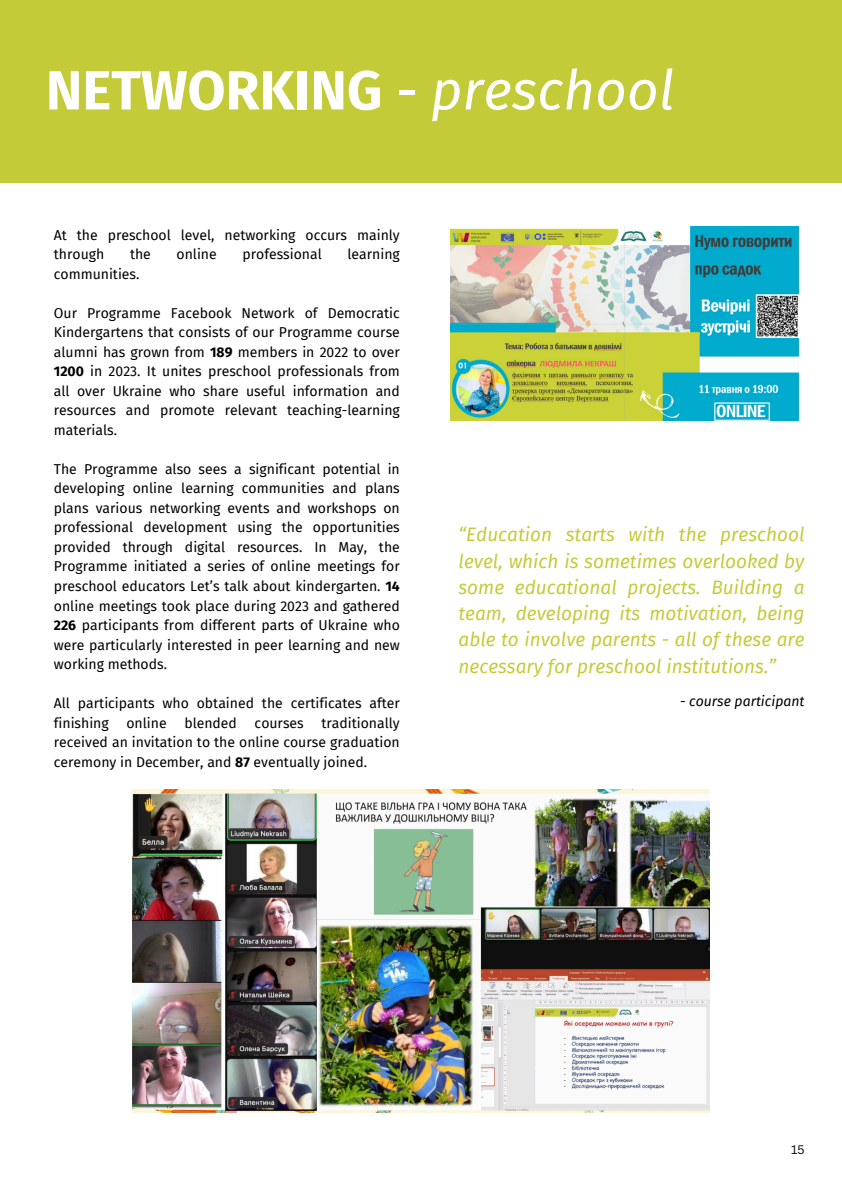
<style>
.page{position:relative;width:842px;height:1191px;background:#fff}
.page>*{position:absolute;margin:0;border:0;box-sizing:border-box;transform-origin:0 0}
.t1{font:700 55px "Fira Sans";color:#fff}
.t2{font:italic 19px/26.2px "Fira Sans";color:#c4cb38;text-align:justify}
.t3{font:14px/19.5px "Fira Sans";color:#000;text-align:justify}
.t4{font:italic 14px "Fira Sans";color:#000}
.t5{font:12px "Canva Sans";color:#000}
.s1{font-weight:400}
.s2{font-weight:400;font-style:italic}
.s3{font-weight:700}
</style>
<div class="page">
<div style="left:0;top:0;width:842px;height:183px;background:#c4cb38"></div>
<img style="left:132px;top:789px;width:577px;height:323px">
<img style="left:451px;top:227px;width:347px;height:193px">
<h1 class="t1" style="left:46px;top:58px;width:630px">NETWORKING <span class="s1">-</span> <span class="s2">preschool</span></h1>
<p class="t3" style="left:54px;top:225px;width:347px">At the preschool level, networking occurs mainly through</p>
<p class="t3" style="left:130px;top:245px;width:22px">the</p>
<p class="t3" style="left:177px;top:245px;width:42px">online</p>
<p class="t3" style="left:242px;top:245px;width:81px">professional</p>
<p class="t3" style="left:347px;top:245px;width:54px">learning</p>
<p class="t3" style="left:54px;top:264px;width:87px">communities.</p>
<p class="t3" style="left:54px;top:303px;width:347px">Our Programme Facebook Network of Democratic Kindergartens that consists of our Programme course alumni has grown from <span class="s3">189</span> members in 2022 to over <span class="s3">1200</span> in 2023. It unites preschool professionals from all over Ukraine who share useful information and resources and promote relevant teaching-learning materials.</p>
<p class="t3" style="left:54px;top:459px;width:347px">The Programme also sees a significant potential in developing online learning communities and plans plans various networking events and workshops on professional development using the opportunities provided through digital resources. In May, the Programme initiated a series of online meetings for preschool educators Let’s talk about kindergarten. <span class="s3">14 </span>online meetings took place during 2023 and gathered <span class="s3">226</span> participants from different parts of Ukraine who were particularly interested in peer learning and new working methods.</p>
<p class="t3" style="left:54px;top:693px;width:347px">All participants who obtained the certificates after finishing</p>
<p class="t3" style="left:54px;top:713px;width:347px;text-indent:268px">traditionally received an invitation to the online course graduation ceremony in December, and <span class="s3">87</span> eventually joined.</p>
<p class="t3" style="left:126px;top:713px;width:42px">online</p>
<p class="t3" style="left:184px;top:713px;width:54px">blended</p>
<p class="t3" style="left:255px;top:713px;width:51px">courses</p>
<p class="t2" style="left:459px;top:521px;width:347px">“Education starts with the preschool level, which is sometimes overlooked by some educational projects. Building a team, developing its motivation, being able to involve parents - all of these are necessary for preschool institutions.”</p>
<p class="t4" style="left:680px;top:693px;width:126px">- course participant</p>
<h2 class="t5" style="left:791px;top:1140px;width:15px">15</h2>
</div>
